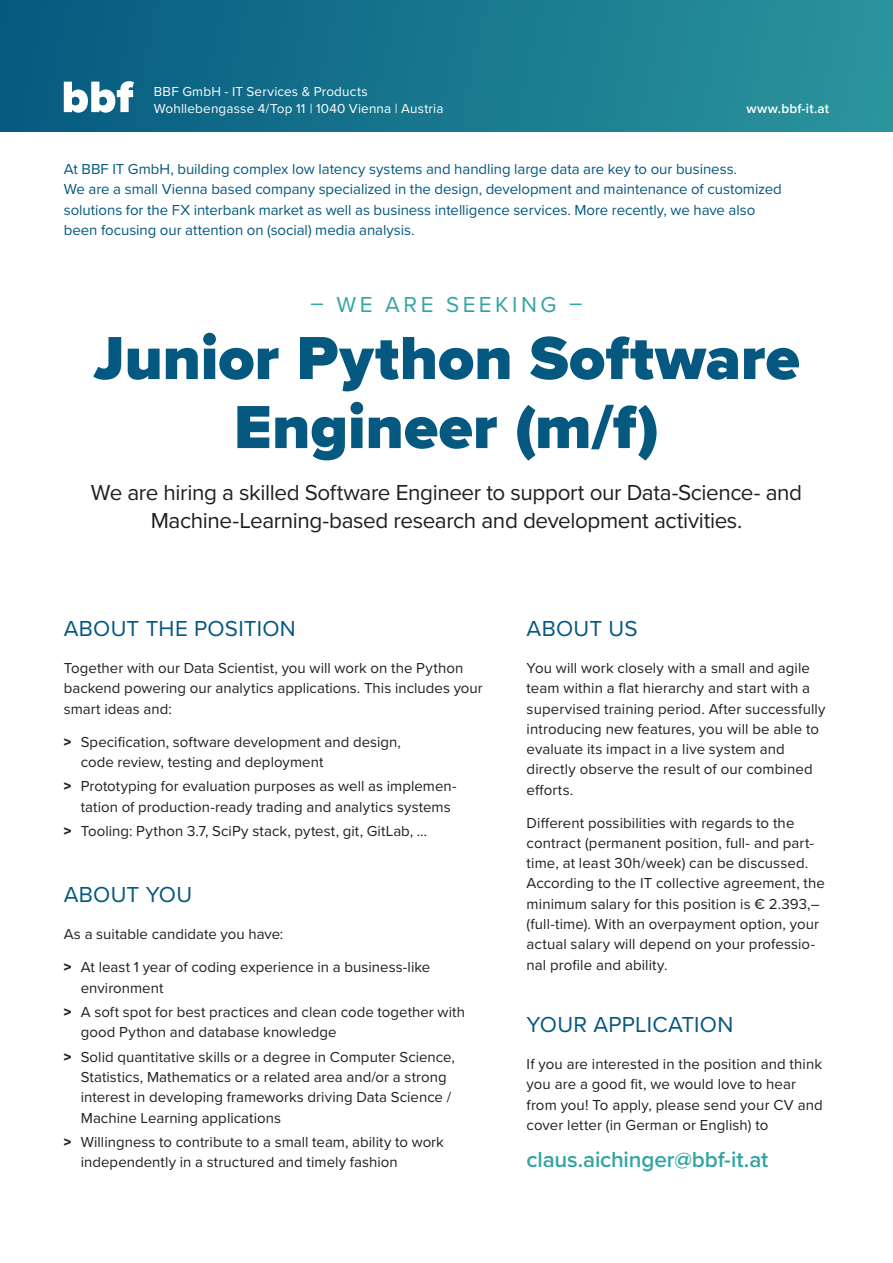
<style>
.page{position:relative;width:893px;height:1263px;background:#fff}
.page>*{position:absolute;margin:0;border:0;box-sizing:border-box;transform-origin:0 0}
.Headline_BIG{font:900 63px/69px "Proxima Nova";color:#05587f;text-align:center}
.Lead{font:22.5px/27.8px "Proxima Nova";letter-spacing:-.02em;color:#231f20;text-align:center}
.Headline_SM{font:22.5px "Proxima Nova";letter-spacing:.01em;color:#05587f}
.Lead-2{font:600 22.5px "Proxima Nova";letter-spacing:-.01em;color:#35a5a4}
.t1{font:22.5px "Proxima Nova";letter-spacing:.155em;color:#35a5a4}
.Lauftext{font:15px/20.2px "Proxima Nova";letter-spacing:.005em;color:#231f20}
.Lauftext-2{font:15px/20.2px "Proxima Nova";letter-spacing:-.005em;color:#05587f}
.t2{font:13.5px "Proxima Nova";letter-spacing:.015em;color:#fff}
.t3{font:600 13.5px "Proxima Nova";letter-spacing:.01em;color:#fff}
.s1{font-weight:900}
</style>
<div class="page">
<div style="left:0;top:0;width:893px;height:132px;background:linear-gradient(to right,#065980,#2b949c)"></div>
<svg style="left:64px;top:81px;width:70px;height:32px"></svg>
<p class="t2" style="left:154px;top:82px;width:215px">BBF GmbH - IT Services &amp; Products</p>
<p class="t2" style="left:154px;top:98px;width:291px">Wohllebengasse 4/Top 11 | 1040 Vienna | Austria</p>
<p class="t3" style="left:746px;top:98px;width:84px">www.bbf-it.at</p>
<p class="Lauftext-2" style="left:64px;top:158px;width:719px">At BBF IT GmbH, building complex low latency systems and handling large data are key to our business.<br>We are a small Vienna based company specialized in the design, development and maintenance of customized solutions for the FX interbank market as well as business intelligence services. More recently, we have also been focusing our attention on (social) media analysis.</p>
<p class="t1" style="left:311px;top:288px;width:273px">– WE ARE SEEKING –</p>
<p class="Headline_BIG" style="left:93px;top:323px;width:708px">Junior Python Software<br>Engineer (m/f)</p>
<p class="Lead" style="left:91px;top:478px;width:713px">We are hiring a skilled Software Engineer to support our Data-Science- and<br>Machine-Learning-based research and development activities.</p>
<p class="Headline_SM" style="left:64px;top:612px;width:234px">ABOUT THE POSITION</p>
<p class="Lauftext" style="left:64px;top:657px;width:420px">Together with our Data Scientist, you will work on the Python backend powering our analytics applications. This includes your smart ideas and:</p>
<p class="Lauftext" style="left:81px;top:731px;width:322px;text-indent:-17px"><span class="s1">&gt;</span> Specification, software development and design, code review, testing and deployment</p>
<p class="Lauftext" style="left:81px;top:776px;width:377px;text-indent:-17px"><span class="s1">&gt;</span> Prototyping for evaluation purposes as well as implemen&shy;tation of production-ready trading and analytics systems</p>
<p class="Lauftext" style="left:64px;top:820px;width:365px"><span class="s1">&gt;</span> Tooling: Python 3.7, SciPy stack, pytest, git, GitLab, …</p>
<p class="Headline_SM" style="left:64px;top:878px;width:130px">ABOUT YOU</p>
<p class="Lauftext" style="left:64px;top:923px;width:221px">As a suitable candidate you have:</p>
<p class="Lauftext" style="left:81px;top:956px;width:351px;text-indent:-17px"><span class="s1">&gt;</span> At least 1 year of coding experience in a business-like environment</p>
<p class="Lauftext" style="left:81px;top:1001px;width:386px;text-indent:-17px"><span class="s1">&gt;</span> A soft spot for best practices and clean code together with good Python and database knowledge</p>
<p class="Lauftext" style="left:81px;top:1046px;width:376px;text-indent:-17px"><span class="s1">&gt;</span> Solid quantitative skills or a degree in Computer Science, Statistics, Mathematics or a related area and/or a strong interest in developing frameworks driving Data Science / Machine Learning applications</p>
<p class="Lauftext" style="left:81px;top:1131px;width:365px;text-indent:-17px"><span class="s1">&gt;</span> Willingness to contribute to a small team, ability to work independently in a structured and timely fashion</p>
<p class="Headline_SM" style="left:527px;top:612px;width:112px">ABOUT US</p>
<p class="Lauftext" style="left:527px;top:657px;width:300px">You will work closely with a small and agile team within a flat hierarchy and start with a supervised training period. After successfully introducing new features, you will be able to evaluate its impact in a live system and directly observe the result of our combined efforts.</p>
<p class="Lauftext" style="left:527px;top:812px;width:300px">Different possibilities with regards to the contract (permanent position, full- and part&shy;time, at least 30h/week) can be discussed.<br>According to the IT collective agreement, the minimum salary for this position is € 2.393,– (full-time). With an overpayment option, your actual salary will depend on your professio&shy;nal profile and ability.</p>
<p class="Headline_SM" style="left:527px;top:1007px;width:208px">YOUR APPLICATION</p>
<p class="Lauftext" style="left:527px;top:1053px;width:298px">If you are interested in the position and think you are a good fit, we would love to hear from you! To apply, please send your CV and cover letter (in German or English) to</p>
<p class="Lead-2" style="left:527px;top:1143px;width:243px">claus.aichinger@bbf-it.at</p>
</div>
